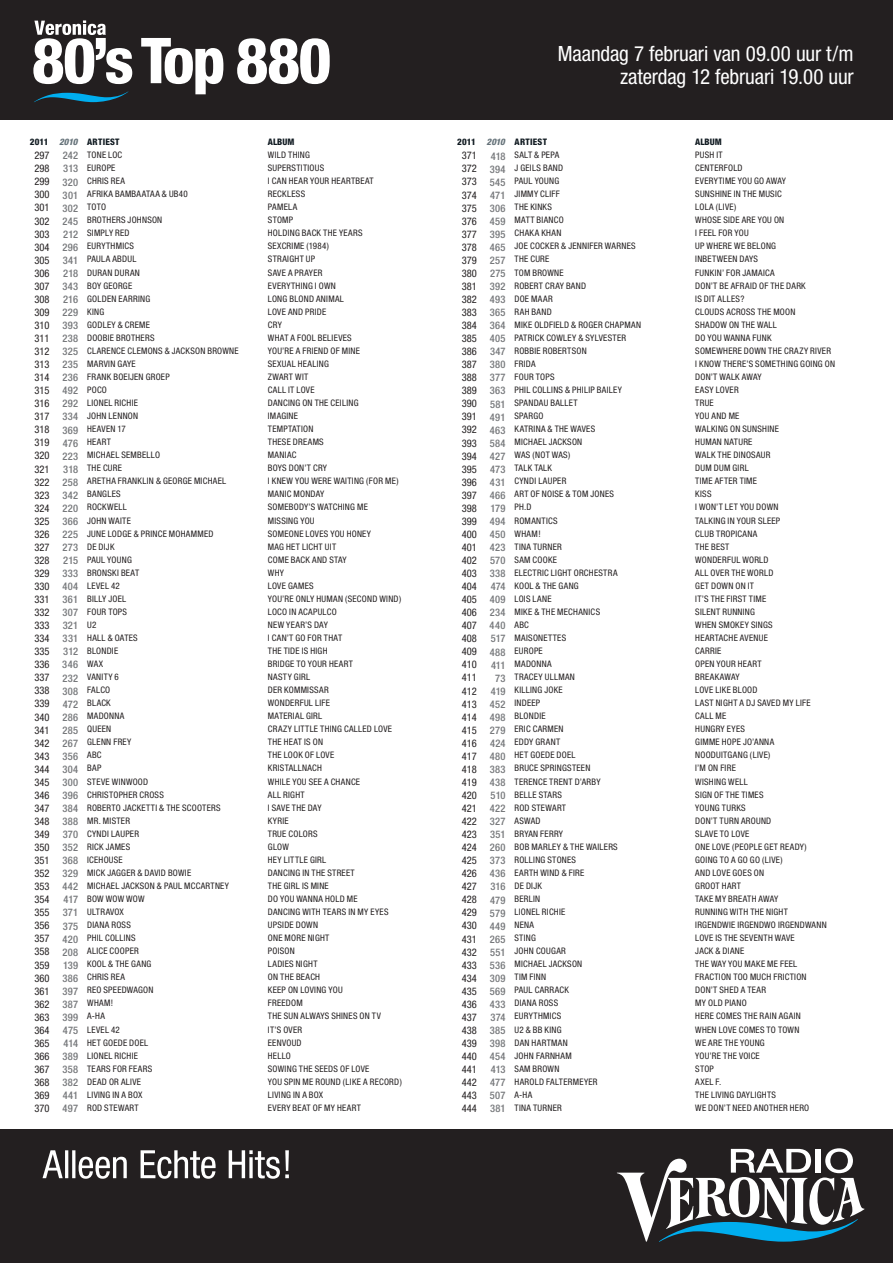
<style>
.page{position:relative;width:893px;height:1263px;background:#fff}
.page>*{position:absolute;margin:0;border:0;box-sizing:border-box;transform-origin:0 0}
.t1{font:condensed 21px/22.5px "Helvetica Neue";letter-spacing:-.01em;color:#fff;text-align:right}
.t2{font:condensed 10.5px/13px "Helvetica Neue";color:#231f20;text-align:justify}
.t3{font:500 condensed 10.5px/13px "Helvetica Neue";letter-spacing:.03em;color:#76787b;text-align:justify}
.t4{font:condensed 9px/13px "Helvetica Neue";letter-spacing:.03em;color:#231f20}
.t5{font:800 condensed 9px "Helvetica Neue";letter-spacing:.02em;color:#101a21}
.s1{font-style:italic;color:#657279}
</style>
<div class="page">
<div style="left:0;top:0;width:893px;height:119px;background:#231f20"></div>
<div style="left:0;top:1130px;width:893px;height:133px;background:#231f20"></div>
<svg style="left:617px;top:1148px;width:247px;height:94px"></svg>
<svg style="left:43px;top:1150px;width:246px;height:29px"></svg>
<svg style="left:34px;top:91px;width:94px;height:11px"></svg>
<svg style="left:141px;top:38px;width:82px;height:56px"></svg>
<svg style="left:237px;top:38px;width:93px;height:46px"></svg>
<svg style="left:33px;top:20px;width:99px;height:64px"></svg>
<h1 class="t1" style="left:558px;top:42px;width:297px">Maandag 7 februari van 09.00 uur t/m zaterdag 12 februari 19.00 uur</h1>
<p class="t5" style="left:30px;top:136px;width:91px">2011 <span class="s1">2010</span> ARTIEST</p>
<p class="t5" style="left:268px;top:136px;width:28px">ALBUM</p>
<p class="t5" style="left:457px;top:136px;width:91px">2011 <span class="s1">2010</span> ARTIEST</p>
<p class="t5" style="left:695px;top:136px;width:28px">ALBUM</p>
<p class="t4" style="left:87px;top:148px;width:153px">TONE LOC<br>EUROPE<br>CHRIS REA<br>AFRIKA BAMBAATAA &amp; UB40<br>TOTO<br>BROTHERS JOHNSON<br>SIMPLY RED<br>EURYTHMICS<br>PAULA ABDUL<br>DURAN DURAN<br>BOY GEORGE<br>GOLDEN EARRING<br>KING<br>GODLEY &amp; CREME<br>DOOBIE BROTHERS<br>CLARENCE CLEMONS &amp; JACKSON BROWNE<br>MARVIN GAYE<br>FRANK BOEIJEN GROEP<br>POCO<br>LIONEL RICHIE<br>JOHN LENNON<br>HEAVEN 17<br>HEART<br>MICHAEL SEMBELLO<br>THE CURE<br>ARETHA FRANKLIN &amp; GEORGE MICHAEL<br>BANGLES<br>ROCKWELL<br>JOHN WAITE<br>JUNE LODGE &amp; PRINCE MOHAMMED<br>DE DIJK<br>PAUL YOUNG<br>BRONSKI BEAT<br>LEVEL 42<br>BILLY JOEL<br>FOUR TOPS<br>U2<br>HALL &amp; OATES<br>BLONDIE<br>WAX<br>VANITY 6<br>FALCO<br>BLACK<br>MADONNA<br>QUEEN<br>GLENN FREY<br>ABC<br>BAP<br>STEVE WINWOOD<br>CHRISTOPHER CROSS<br>ROBERTO JACKETTI &amp; THE SCOOTERS<br>MR. MISTER<br>CYNDI LAUPER<br>RICK JAMES<br>ICEHOUSE<br>MICK JAGGER &amp; DAVID BOWIE<br>MICHAEL JACKSON &amp; PAUL MCCARTNEY<br>BOW WOW WOW<br>ULTRAVOX<br>DIANA ROSS<br>PHIL COLLINS<br>ALICE COOPER<br>KOOL &amp; THE GANG<br>CHRIS REA<br>REO SPEEDWAGON<br>WHAM!<br>A-HA<br>LEVEL 42<br>HET GOEDE DOEL<br>LIONEL RICHIE<br>TEARS FOR FEARS<br>DEAD OR ALIVE<br>LIVING IN A BOX<br>ROD STEWART</p>
<p class="t4" style="left:514px;top:148px;width:128px">SALT &amp; PEPA<br>J GEILS BAND<br>PAUL YOUNG<br>JIMMY CLIFF<br>THE KINKS<br>MATT BIANCO<br>CHAKA KHAN<br>JOE COCKER &amp; JENNIFER WARNES<br>THE CURE<br>TOM BROWNE<br>ROBERT CRAY BAND<br>DOE MAAR<br>RAH BAND<br>MIKE OLDFIELD &amp; ROGER CHAPMAN<br>PATRICK COWLEY &amp; SYLVESTER<br>ROBBIE ROBERTSON<br>FRIDA<br>FOUR TOPS<br>PHIL COLLINS &amp; PHILIP BAILEY<br>SPANDAU BALLET<br>SPARGO<br>KATRINA &amp; THE WAVES<br>MICHAEL JACKSON<br>WAS (NOT WAS)<br>TALK TALK<br>CYNDI LAUPER<br>ART OF NOISE &amp; TOM JONES<br>PH.D<br>ROMANTICS<br>WHAM!<br>TINA TURNER<br>SAM COOKE<br>ELECTRIC LIGHT ORCHESTRA<br>KOOL &amp; THE GANG<br>LOIS LANE<br>MIKE &amp; THE MECHANICS<br>ABC<br>MAISONETTES<br>EUROPE<br>MADONNA<br>TRACEY ULLMAN<br>KILLING JOKE<br>INDEEP<br>BLONDIE<br>ERIC CARMEN<br>EDDY GRANT<br>HET GOEDE DOEL<br>BRUCE SPRINGSTEEN<br>TERENCE TRENT D’ARBY<br>BELLE STARS<br>ROD STEWART<br>ASWAD<br>BRYAN FERRY<br>BOB MARLEY &amp; THE WAILERS<br>ROLLING STONES<br>EARTH WIND &amp; FIRE<br>DE DIJK<br>BERLIN<br>LIONEL RICHIE<br>NENA<br>STING<br>JOHN COUGAR<br>MICHAEL JACKSON<br>TIM FINN<br>PAUL CARRACK<br>DIANA ROSS<br>EURYTHMICS<br>U2 &amp; BB KING<br>DAN HARTMAN<br>JOHN FARNHAM<br>SAM BROWN<br>HAROLD FALTERMEYER<br>A-HA<br>TINA TURNER</p>
<p class="t4" style="left:268px;top:148px;width:136px">WILD THING<br>SUPERSTITIOUS<br>I CAN HEAR YOUR HEARTBEAT<br>RECKLESS<br>PAMELA<br>STOMP<br>HOLDING BACK THE YEARS<br>SEXCRIME (1984)<br>STRAIGHT UP<br>SAVE A PRAYER<br>EVERYTHING I OWN<br>LONG BLOND ANIMAL<br>LOVE AND PRIDE<br>CRY<br>WHAT A FOOL BELIEVES<br>YOU’RE A FRIEND OF MINE<br>SEXUAL HEALING<br>ZWART WIT<br>CALL IT LOVE<br>DANCING ON THE CEILING<br>IMAGINE<br>TEMPTATION<br>THESE DREAMS<br>MANIAC<br>BOYS DON’T CRY<br>I KNEW YOU WERE WAITING (FOR ME)<br>MANIC MONDAY<br>SOMEBODY’S WATCHING ME<br>MISSING YOU<br>SOMEONE LOVES YOU HONEY<br>MAG HET LICHT UIT<br>COME BACK AND STAY<br>WHY<br>LOVE GAMES<br>YOU’RE ONLY HUMAN (SECOND WIND)<br>LOCO IN ACAPULCO<br>NEW YEAR’S DAY<br>I CAN’T GO FOR THAT<br>THE TIDE IS HIGH<br>BRIDGE TO YOUR HEART<br>NASTY GIRL<br>DER KOMMISSAR<br>WONDERFUL LIFE<br>MATERIAL GIRL<br>CRAZY LITTLE THING CALLED LOVE<br>THE HEAT IS ON<br>THE LOOK OF LOVE<br>KRISTALLNACH<br>WHILE YOU SEE A CHANCE<br>ALL RIGHT<br>I SAVE THE DAY<br>KYRIE<br>TRUE COLORS<br>GLOW<br>HEY LITTLE GIRL<br>DANCING IN THE STREET<br>THE GIRL IS MINE<br>DO YOU WANNA HOLD ME<br>DANCING WITH TEARS IN MY EYES<br>UPSIDE DOWN<br>ONE MORE NIGHT<br>POISON<br>LADIES NIGHT<br>ON THE BEACH<br>KEEP ON LOVING YOU<br>FREEDOM<br>THE SUN ALWAYS SHINES ON TV<br>IT’S OVER<br>EENVOUD<br>HELLO<br>SOWING THE SEEDS OF LOVE<br>YOU SPIN ME ROUND (LIKE A RECORD)<br>LIVING IN A BOX<br>EVERY BEAT OF MY HEART</p>
<p class="t4" style="left:695px;top:148px;width:141px">PUSH IT<br>CENTERFOLD<br>EVERYTIME YOU GO AWAY<br>SUNSHINE IN THE MUSIC<br>LOLA (LIVE)<br>WHOSE SIDE ARE YOU ON<br>I FEEL FOR YOU<br>UP WHERE WE BELONG<br>INBETWEEN DAYS<br>FUNKIN’ FOR JAMAICA<br>DON’T BE AFRAID OF THE DARK<br>IS DIT ALLES?<br>CLOUDS ACROSS THE MOON<br>SHADOW ON THE WALL<br>DO YOU WANNA FUNK<br>SOMEWHERE DOWN THE CRAZY RIVER<br>I KNOW THERE’S SOMETHING GOING ON<br>DON’T WALK AWAY<br>EASY LOVER<br>TRUE<br>YOU AND ME<br>WALKING ON SUNSHINE<br>HUMAN NATURE<br>WALK THE DINOSAUR<br>DUM DUM GIRL<br>TIME AFTER TIME<br>KISS<br>I WON’T LET YOU DOWN<br>TALKING IN YOUR SLEEP<br>CLUB TROPICANA<br>THE BEST<br>WONDERFUL WORLD<br>ALL OVER THE WORLD<br>GET DOWN ON IT<br>IT’S THE FIRST TIME<br>SILENT RUNNING<br>WHEN SMOKEY SINGS<br>HEARTACHE AVENUE<br>CARRIE<br>OPEN YOUR HEART<br>BREAKAWAY<br>LOVE LIKE BLOOD<br>LAST NIGHT A DJ SAVED MY LIFE<br>CALL ME<br>HUNGRY EYES<br>GIMME HOPE JO’ANNA<br>NOODUITGANG (LIVE)<br>I’M ON FIRE<br>WISHING WELL<br>SIGN OF THE TIMES<br>YOUNG TURKS<br>DON’T TURN AROUND<br>SLAVE TO LOVE<br>ONE LOVE (PEOPLE GET READY)<br>GOING TO A GO GO (LIVE)<br>AND LOVE GOES ON<br>GROOT HART<br>TAKE MY BREATH AWAY<br>RUNNING WITH THE NIGHT<br>IRGENDWIE IRGENDWO IRGENDWANN<br>LOVE IS THE SEVENTH WAVE<br>JACK &amp; DIANE<br>THE WAY YOU MAKE ME FEEL<br>FRACTION TOO MUCH FRICTION<br>DON’T SHED A TEAR<br>MY OLD PIANO<br>HERE COMES THE RAIN AGAIN<br>WHEN LOVE COMES TO TOWN<br>WE ARE THE YOUNG<br>YOU’RE THE VOICE<br>STOP<br>AXEL F.<br>THE LIVING DAYLIGHTS<br>WE DON’T NEED ANOTHER HERO</p>
<p class="t2" style="left:34px;top:149px;width:17px">297<br>298<br>299<br>300<br>301<br>302<br>303<br>304<br>305<br>306<br>307<br>308<br>309<br>310<br>311<br>312<br>313<br>314<br>315<br>316<br>317<br>318<br>319<br>320<br>321<br>322<br>323<br>324<br>325<br>326<br>327<br>328<br>329<br>330<br>331<br>332<br>333<br>334<br>335<br>336<br>337<br>338<br>339<br>340<br>341<br>342<br>343<br>344<br>345<br>346<br>347<br>348<br>349<br>350<br>351<br>352<br>353<br>354<br>355<br>356<br>357<br>358<br>359<br>360<br>361<br>362<br>363<br>364<br>365<br>366<br>367<br>368<br>369<br>370</p>
<p class="t2" style="left:462px;top:149px;width:17px">371<br>372<br>373<br>374<br>375<br>376<br>377<br>378<br>379<br>380<br>381<br>382<br>383<br>384<br>385<br>386<br>387<br>388<br>389<br>390<br>391<br>392<br>393<br>394<br>395<br>396<br>397<br>398<br>399<br>400<br>401<br>402<br>403<br>404<br>405<br>406<br>407<br>408<br>409<br>410<br>411<br>412<br>413<br>414<br>415<br>416<br>417<br>418<br>419<br>420<br>421<br>422<br>423<br>424<br>425<br>426<br>427<br>428<br>429<br>430<br>431<br>432<br>433<br>434<br>435<br>436<br>437<br>438<br>439<br>440<br>441<br>442<br>443<br>444</p>
<p class="t3" style="left:62px;top:149px;width:17px">242<br>313<br>320<br>301<br>302<br>245<br>212<br>296<br>341<br>218<br>343<br>216<br>229<br>393<br>238<br>325<br>235<br>236<br>492<br>292<br>334<br>369<br>476<br>223<br>318<br>258<br>342<br>220<br>366<br>225<br>273<br>215<br>333<br>404<br>361<br>307<br>321<br>331<br>312<br>346<br>232<br>308<br>472<br>286<br>285<br>267<br>356<br>304<br>300<br>396<br>384<br>388<br>370<br>352<br>368<br>329<br>442<br>417<br>371<br>375<br>420<br>208<br>139<br>386<br>397<br>387<br>399<br>475<br>414<br>389<br>358<br>382<br>441<br>497</p>
<p class="t3" style="left:490px;top:149px;width:17px;text-align:center">418<br>394<br>545<br>471<br>306<br>459<br>395<br>465<br>257<br>275<br>392<br>493<br>365<br>364<br>405<br>347<br>380<br>377<br>363<br>581<br>491<br>463<br>584<br>427<br>473<br>431<br>466<br>179<br>494<br>450<br>423<br>570<br>338<br>474<br>409<br>234<br>440<br>517<br>488<br>411<br>73<br>419<br>452<br>498<br>279<br>424<br>480<br>383<br>438<br>510<br>422<br>327<br>351<br>260<br>373<br>436<br>316<br>479<br>579<br>449<br>265<br>551<br>536<br>309<br>569<br>433<br>374<br>385<br>398<br>454<br>413<br>477<br>507<br>381</p>
</div>
